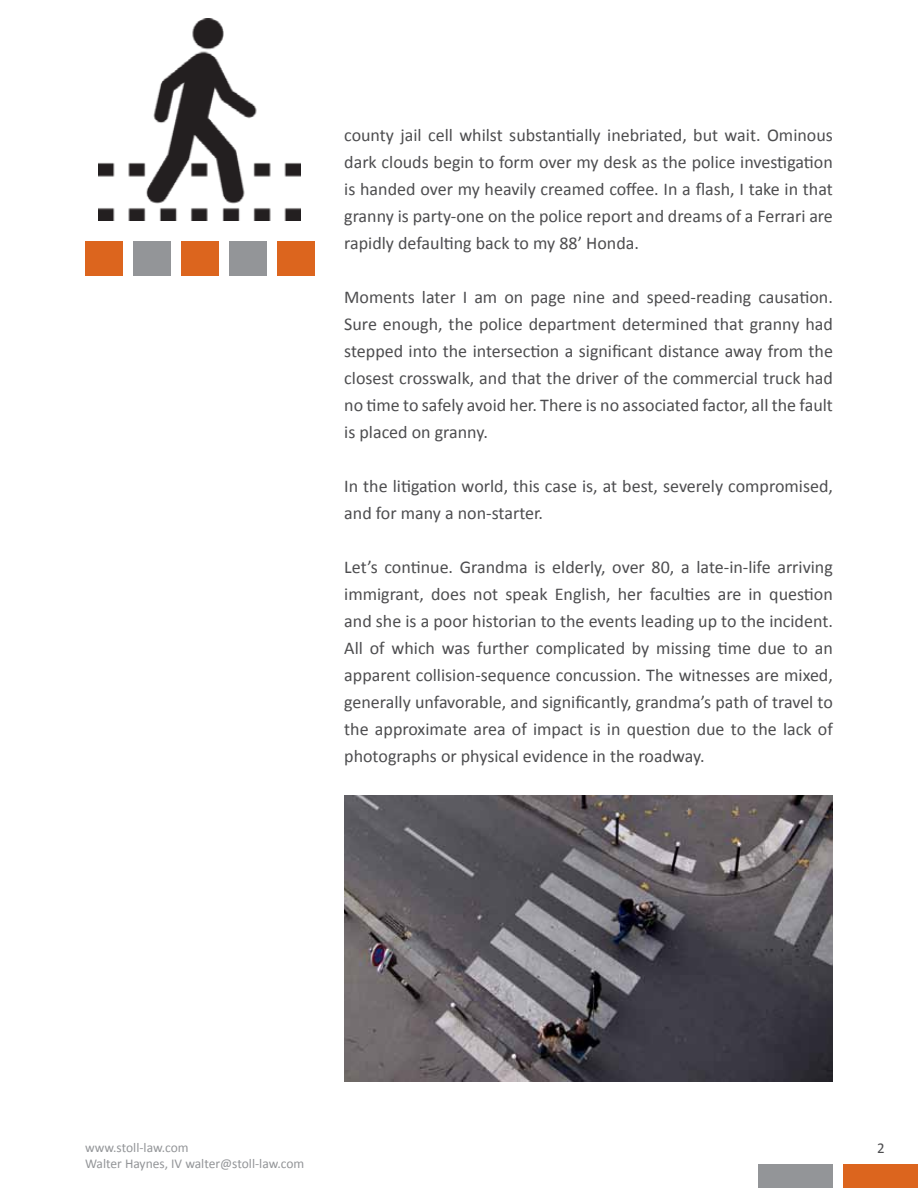
<style>
.page{position:relative;width:918px;height:1188px;background:#fff}
.page>*{position:absolute;margin:0;border:0;box-sizing:border-box;transform-origin:0 0}
.t1{font:18px/27px "Calibri";color:#4d4d4f;text-align:justify}
.t2{font:15px "Calibri";color:#4d4d4f}
.t3{font:13.5px "Calibri";color:#939598}
</style>
<div class="page">
<div style="left:844px;top:1164px;width:74px;height:24px;background:#dc651e"></div>
<div style="left:759px;top:1164px;width:74px;height:24px;background:#939598"></div>
<img style="left:99px;top:18px;width:202px;height:202px">
<div style="left:277px;top:242px;width:38px;height:34px;background:#dc651e"></div>
<div style="left:181px;top:242px;width:37px;height:34px;background:#dc651e"></div>
<div style="left:85px;top:242px;width:37px;height:34px;background:#dc651e"></div>
<div style="left:229px;top:242px;width:38px;height:34px;background:#939598"></div>
<div style="left:133px;top:242px;width:37px;height:34px;background:#939598"></div>
<img style="left:344px;top:795px;width:489px;height:286px">
<p class="t1" style="left:344px;top:121px;width:490px">county jail cell whilst substantially inebriated, but wait. Ominous dark clouds begin to form over my desk as the police investigation is handed over my heavily creamed coffee. In a flash, I take in that granny is party-one on the police report and dreams of a Ferrari are rapidly defaulting back to my 88’ Honda.</p>
<p class="t1" style="left:344px;top:283px;width:490px">Moments later I am on page nine and speed-reading causation.<br>Sure enough, the police department determined that granny had stepped into the intersection a significant distance away from the closest crosswalk, and that the driver of the commercial truck had no time to safely avoid her. There is no associated factor, all the fault is placed on granny.</p>
<p class="t1" style="left:344px;top:472px;width:490px">In the litigation world, this case is, at best, severely compromised, and for many a non-starter.</p>
<p class="t1" style="left:344px;top:553px;width:490px">Let’s continue. Grandma is elderly, over 80, a late-in-life arriving immigrant, does not speak English, her faculties are in question and she is a poor historian to the events leading up to the incident.<br>All of which was further complicated by missing time due to an apparent collision-sequence concussion. The witnesses are mixed, generally unfavorable, and significantly, grandma’s path of travel to the approximate area of impact is in question due to the lack of photographs or physical evidence in the roadway.</p>
<p class="t3" style="left:85px;top:1139px;width:105px">www.stoll-law.com</p>
<p class="t2" style="left:877px;top:1139px;width:9px">2</p>
<p class="t3" style="left:85px;top:1155px;width:221px">Walter Haynes, IV walter@stoll-law.com</p>
</div>
